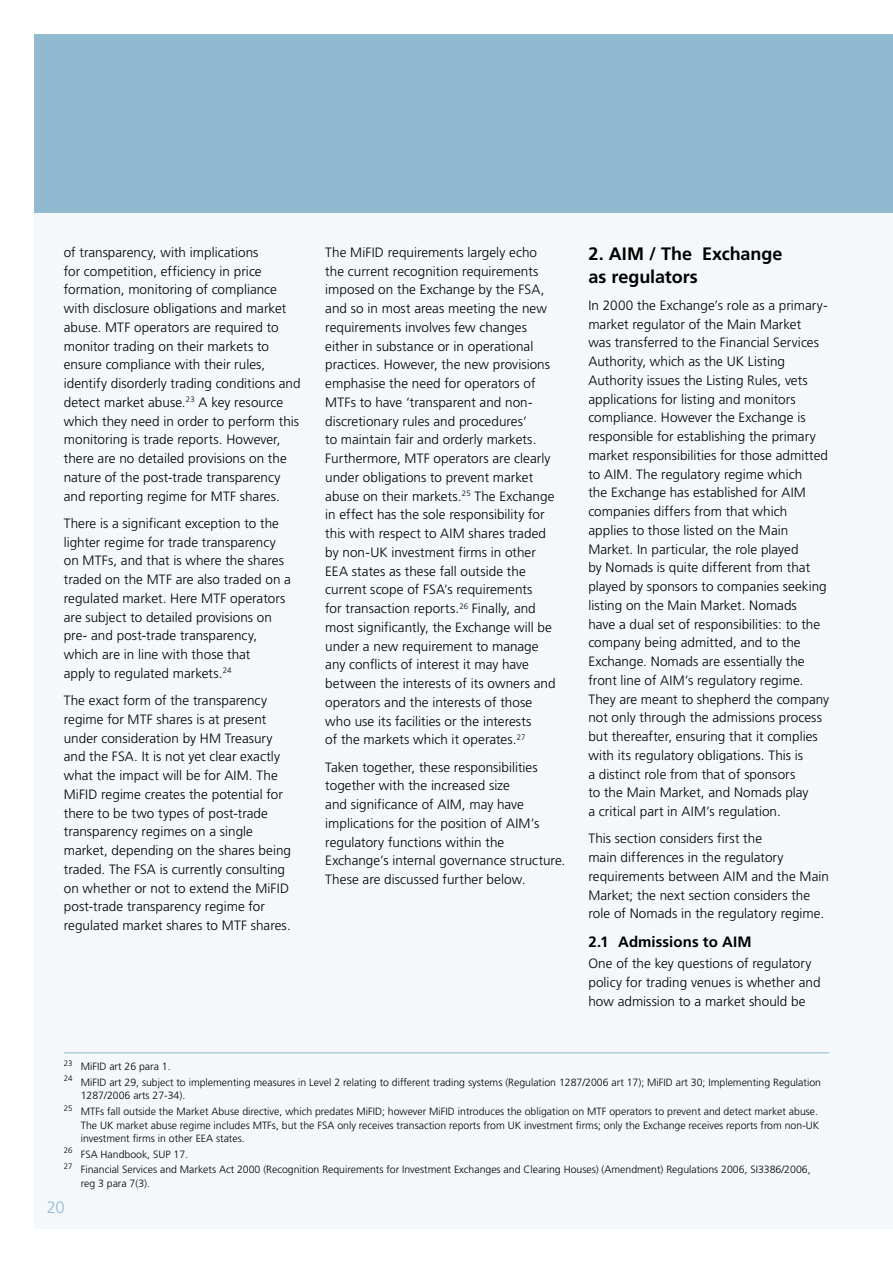
<style>
.page{position:relative;width:893px;height:1263px;background:#fff}
.page>*{position:absolute;margin:0;border:0;box-sizing:border-box;transform-origin:0 0}
.t1{font:700 18px/22.5px "Frutiger";letter-spacing:-.005em;color:#000}
.t2{font:300 16.5px "Frutiger";color:#91bad0}
.t3{font:700 15px "Frutiger";letter-spacing:.005em;color:#000}
.t4{font:300 13.5px/18.8px "Frutiger";letter-spacing:.005em;color:#000}
.t5{font:300 10.5px/15.6px "Frutiger";color:#000}
</style>
<div class="page">
<div style="left:34px;top:34px;width:859px;height:1195px;background:#f4f8fa"></div>
<div style="left:34px;top:34px;width:859px;height:179px;background:#91bad0"></div>
<hr style="left:64px;top:1052px;width:765px;height:1px;background:#91bad0">
<p class="t4" style="left:64px;top:243px;width:238px">of transparency, with implications<br>for competition, efficiency in price formation, monitoring of compliance with disclosure obligations and market abuse. MTF operators are required to monitor trading on their markets to ensure compliance with their rules, identify disorderly trading conditions and detect market abuse.<sup>23</sup> A key resource which they need in order to perform this monitoring is trade reports. However, there are no detailed provisions on the nature of the post-trade transparency and reporting regime for MTF shares.</p>
<p class="t4" style="left:64px;top:514px;width:229px">There is a significant exception to the lighter regime for trade transparency on MTFs, and that is where the shares traded on the MTF are also traded on a regulated market. Here MTF operators are subject to detailed provisions on pre- and post-trade transparency, which are in line with those that<br>apply to regulated markets.<sup>24</sup></p>
<p class="t4" style="left:64px;top:691px;width:229px">The exact form of the transparency regime for MTF shares is at present under consideration by HM Treasury and the FSA. It is not yet clear exactly what the impact will be for AIM. The MiFID regime creates the potential for there to be two types of post-trade transparency regimes on a single market, depending on the shares being traded. The FSA is currently consulting on whether or not to extend the MiFID post-trade transparency regime for regulated market shares to MTF shares.</p>
<p class="t4" style="left:325px;top:243px;width:232px">The MiFID requirements largely echo the current recognition requirements imposed on the Exchange by the FSA, and so in most areas meeting the new requirements involves few changes either in substance or in operational practices. However, the new provisions emphasise the need for operators of MTFs to have ‘transparent and non&shy;discretionary rules and procedures’<br>to maintain fair and orderly markets.<br>Furthermore, MTF operators are clearly under obligations to prevent market abuse on their markets.<sup>25</sup> The Exchange in effect has the sole responsibility for this with respect to AIM shares traded by non-UK investment firms in other EEA states as these fall outside the current scope of FSA’s requirements<br>for transaction reports.<sup>26</sup> Finally, and most significantly, the Exchange will be under a new requirement to manage any conflicts of interest it may have between the interests of its owners and operators and the interests of those who use its facilities or the interests<br>of the markets which it operates.<sup>27</sup></p>
<p class="t4" style="left:325px;top:758px;width:242px">Taken together, these responsibilities together with the increased size<br>and significance of AIM, may have implications for the position of AIM’s regulatory functions within the Exchange’s internal governance structure.<br>These are discussed further below.</p>
<h1 class="t1" style="left:588px;top:243px;width:196px">2. AIM / The Exchange as regulators</h1>
<p class="t4" style="left:588px;top:296px;width:242px">In 2000 the Exchange’s role as a primary&shy;market regulator of the Main Market<br>was transferred to the Financial Services Authority, which as the UK Listing Authority issues the Listing Rules, vets applications for listing and monitors compliance. However the Exchange is responsible for establishing the primary market responsibilities for those admitted to AIM. The regulatory regime which<br>the Exchange has established for AIM companies differs from that which applies to those listed on the Main Market. In particular, the role played<br>by Nomads is quite different from that played by sponsors to companies seeking listing on the Main Market. Nomads<br>have a dual set of responsibilities: to the company being admitted, and to the Exchange. Nomads are essentially the front line of AIM’s regulatory regime.<br>They are meant to shepherd the company not only through the admissions process but thereafter, ensuring that it complies with its regulatory obligations. This is<br>a distinct role from that of sponsors<br>to the Main Market, and Nomads play<br>a critical part in AIM’s regulation.</p>
<p class="t4" style="left:588px;top:830px;width:242px">This section considers first the<br>main differences in the regulatory requirements between AIM and the Main Market; the next section considers the role of Nomads in the regulatory regime.</p>
<p class="t3" style="left:588px;top:933px;width:165px">2.1 Admissions to AIM</p>
<p class="t4" style="left:588px;top:954px;width:234px">One of the key questions of regulatory policy for trading venues is whether and how admission to a market should be</p>
<p class="t5" style="left:64px;top:1059px;width:759px"><sup>23</sup> MiFID art 26 para 1.<br><sup>24</sup> MiFID art 29, subject to implementing measures in Level 2 relating to different trading systems (Regulation 1287/2006 art 17); MiFID art 30; Implementing Regulation</p>
<p class="t5" style="left:64px;top:1088px;width:756px;text-indent:17px">1287/2006 arts 27-34).<br><sup>25</sup> MTFs fall outside the Market Abuse directive, which predates MiFID; however MiFID introduces the obligation on MTF operators to prevent and detect market abuse.</p>
<p class="t5" style="left:81px;top:1118px;width:740px;line-height:13.5px">The UK market abuse regime includes MTFs, but the FSA only receives transaction reports from UK investment firms; only the Exchange receives reports from non-UK investment firms in other EEA states.</p>
<p class="t5" style="left:64px;top:1146px;width:748px"><sup>26</sup> FSA Handbook, SUP 17.<br><sup>27</sup> Financial Services and Markets Act 2000 (Recognition Requirements for Investment Exchanges and Clearing Houses) (Amendment) Regulations 2006, SI3386/2006,</p>
<p class="t5" style="left:81px;top:1175px;width:71px">reg 3 para 7(3).</p>
<p class="t2" style="left:47px;top:1197px;width:19px">20</p>
</div>
